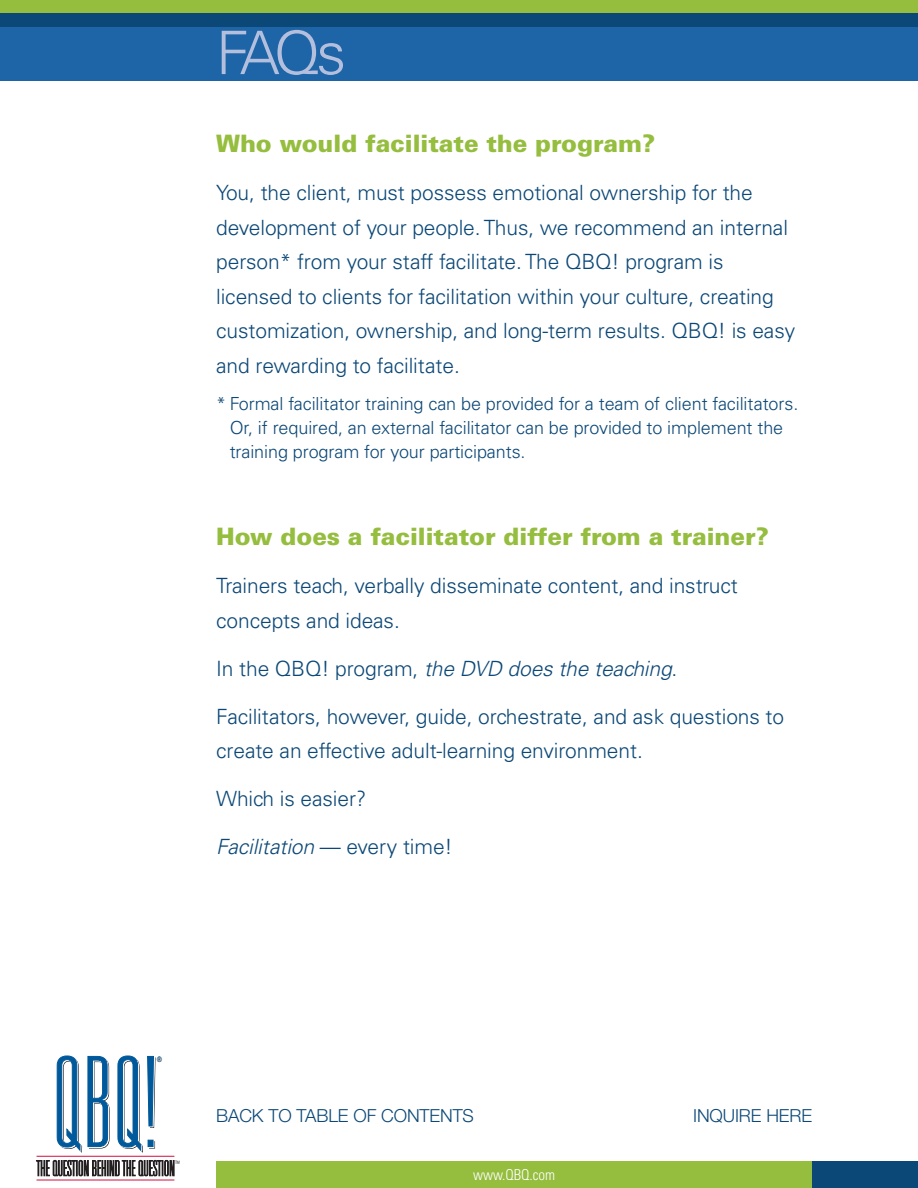
<style>
.page{position:relative;width:918px;height:1188px;background:#fff}
.page>*{position:absolute;margin:0;border:0;box-sizing:border-box;transform-origin:0 0}
.t1{font:300 60px "Univers LT Std";color:#b4bfdd}
.t2{font:900 24px "Univers LT Std";letter-spacing:-.005em;color:#95bd3e}
.t3{font:300 21px/34.5px "Univers LT Std";letter-spacing:-.005em;color:#0c4877}
.t4{font:italic 300 21px "Univers LT Std";letter-spacing:-.005em;color:#0c4877}
.t5{font:300 18px/24px "Univers LT Std";letter-spacing:-.005em;color:#0c4877}
.t6{font:300 18px "Helvetica Neue LT Std";letter-spacing:-.005em;color:#0c4877}
.t7{font:300 condensed 15px "Univers LT Std";letter-spacing:-.005em;color:#fff}
.t8{font:300 condensed 7.35px "Univers";color:#231f20;scale:.84 1}
.s1{font-style:normal}
</style>
<div class="page">
<div style="left:0;top:0;width:918px;height:14px;background:#95bd3e"></div>
<div style="left:0;top:14px;width:918px;height:13px;background:#0c4877"></div>
<div style="left:0;top:27px;width:918px;height:54px;background:#1d65a7"></div>
<div style="left:812px;top:1161px;width:106px;height:27px;background:#0c4877"></div>
<div style="left:216px;top:1161px;width:596px;height:27px;background:#95bd3e"></div>
<hr style="left:37px;top:1156px;width:137px;height:1px;background:#d10e40">
<hr style="left:37px;top:1180px;width:137px;height:1px;background:#d10e40">
<svg style="left:36px;top:1160px;width:138px;height:16px"></svg>
<svg style="left:57px;top:1056px;width:99px;height:97px"></svg>
<h1 class="t1" style="left:216px;top:17px;width:132px">FAQs</h1>
<p class="t2" style="left:216px;top:129px;width:441px">Who would facilitate the program?</p>
<p class="t3" style="left:216px;top:176px;width:581px">You, the client, must possess emotional ownership for the development of your people. Thus, we recommend an internal person* from your staff facilitate. The QBQ! program is licensed to clients for facilitation within your culture, creating customization, ownership, and long-term results. QBQ! is easy and rewarding to facilitate.</p>
<p class="t5" style="left:230px;top:392px;width:570px;text-indent:-14px">* Formal facilitator training can be provided for a team of client facilitators.<br>Or, if required, an external facilitator can be provided to implement the training program for your participants.</p>
<p class="t2" style="left:216px;top:522px;width:554px">How does a facilitator differ from a trainer?</p>
<p class="t3" style="left:216px;top:569px;width:523px">Trainers teach, verbally disseminate content, and instruct concepts and ideas.</p>
<p class="t4" style="left:216px;top:656px;width:463px"><span class="s1">In the QBQ! program,</span> the DVD does the teaching<span class="s1">.</span></p>
<p class="t3" style="left:216px;top:699px;width:570px">Facilitators, however, guide, orchestrate, and ask questions to create an effective adult-learning environment.</p>
<p class="t3" style="left:216px;top:782px;width:152px">Which is easier?</p>
<p class="t4" style="left:216px;top:834px;width:238px">Facilitation <span class="s1">— every time!</span></p>
<p class="t8" style="left:157px;top:1055px;width:7px">®</p>
<p class="t8" style="left:175px;top:1159px;width:7px">™</p>
<p class="t6" style="left:216px;top:1104px;width:259px">BACK TO TABLE OF CONTENTS</p>
<p class="t6" style="left:693px;top:1104px;width:121px">INQUIRE HERE</p>
<p class="t7" style="left:473px;top:1166px;width:83px">www.QBQ.com</p>
</div>
